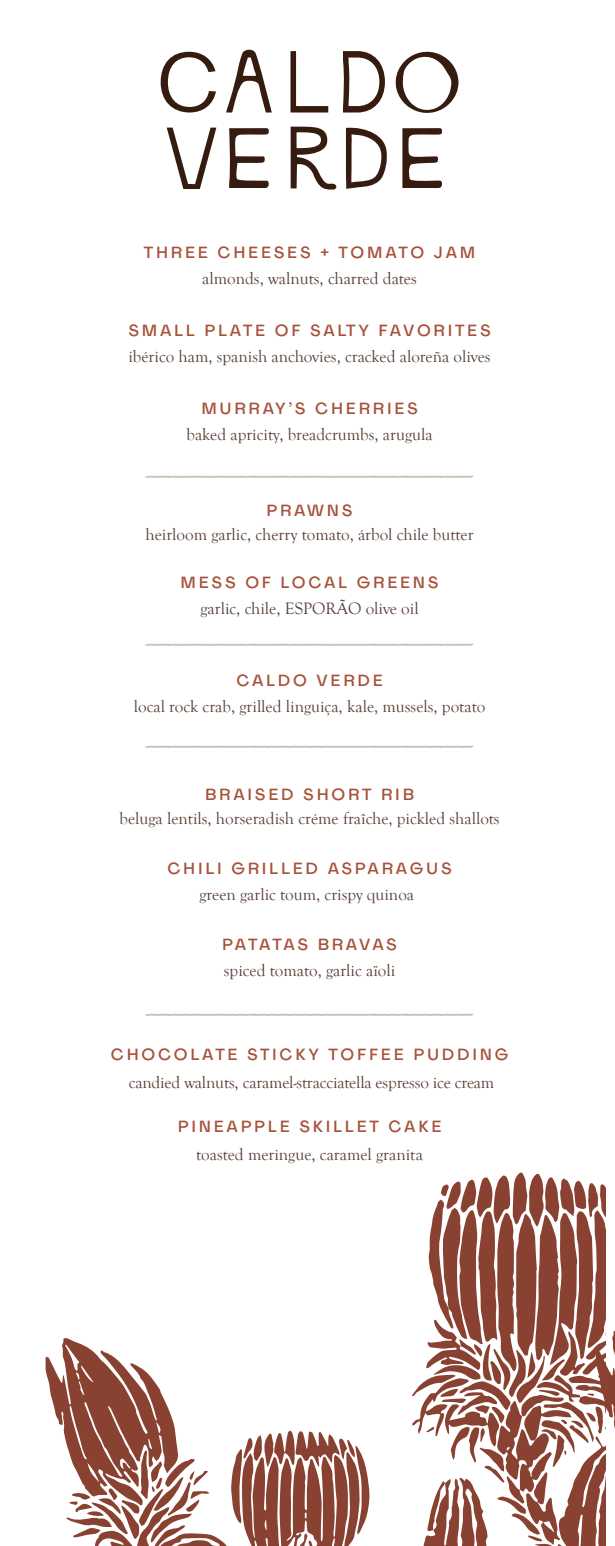
<style>
.page{position:relative;width:615px;height:1546px;background:#fff}
.page>*{position:absolute;margin:0;border:0;box-sizing:border-box;transform-origin:0 0}
.t1{font:17px "Goudy Old Style T";color:#553f36}
.t2{font:16px "Agrandir Variable";letter-spacing:.13em;color:#a7523b}
.t3{font:16px "Chalkduster";color:#c8c0b1}
.t4{font:16px "Agrandir Variable";letter-spacing:.08em;color:#a7523b}
</style>
<div class="page">
<svg style="left:231px;top:1431px;width:138px;height:115px"></svg>
<svg style="left:45px;top:1338px;width:164px;height:208px"></svg>
<svg style="left:412px;top:1172px;width:202px;height:374px"></svg>
<svg style="left:160px;top:49px;width:298px;height:141px"></svg>
<p class="t2" style="left:143px;top:242px;width:333px">THREE CHEESES + TOMATO JAM</p>
<p class="t1" style="left:202px;top:269px;width:216px">almonds, walnuts, charred dates</p>
<p class="t2" style="left:128px;top:320px;width:364px">SMALL PLATE OF SALTY FAVORITES</p>
<p class="t1" style="left:128px;top:347px;width:363px">ibérico ham, spanish anchovies, cracked aloreña olives</p>
<p class="t2" style="left:201px;top:398px;width:218px">MURRAY’S CHERRIES</p>
<p class="t1" style="left:186px;top:425px;width:247px">baked apricity, breadcrumbs, arugula</p>
<p class="t3" style="left:146px;top:467px;width:328px">——————————————————————————————</p>
<p class="t2" style="left:266px;top:500px;width:88px">PRAWNS</p>
<p class="t1" style="left:145px;top:525px;width:329px">heirloom garlic, cherry tomato, árbol chile butter</p>
<p class="t2" style="left:180px;top:572px;width:260px">MESS OF LOCAL GREENS</p>
<p class="t1" style="left:200px;top:599px;width:219px">garlic, chile, ESPORÃO olive oil</p>
<p class="t3" style="left:146px;top:635px;width:328px">——————————————————————————————</p>
<p class="t2" style="left:236px;top:670px;width:148px">CALDO VERDE</p>
<p class="t1" style="left:134px;top:697px;width:353px">local rock crab, grilled linguiça, kale, mussels, potato</p>
<p class="t3" style="left:146px;top:737px;width:328px">——————————————————————————————</p>
<p class="t2" style="left:205px;top:784px;width:211px">BRAISED SHORT RIB</p>
<p class="t1" style="left:119px;top:809px;width:381px">beluga lentils, horseradish créme fraîche, pickled shallots</p>
<p class="t2" style="left:167px;top:858px;width:286px">CHILI GRILLED ASPARAGUS</p>
<p class="t1" style="left:199px;top:885px;width:216px">green garlic toum, crispy quinoa</p>
<p class="t4" style="left:222px;top:934px;width:177px">PATATAS BRAVAS</p>
<p class="t1" style="left:224px;top:961px;width:173px">spiced tomato, garlic aïoli</p>
<p class="t3" style="left:146px;top:1005px;width:328px">——————————————————————————————</p>
<p class="t2" style="left:111px;top:1044px;width:399px">CHOCOLATE STICKY TOFFEE PUDDING</p>
<p class="t1" style="left:129px;top:1073px;width:367px">candied walnuts, caramel-stracciatella espresso ice cream</p>
<p class="t2" style="left:177px;top:1116px;width:266px">PINEAPPLE SKILLET CAKE</p>
<p class="t1" style="left:196px;top:1145px;width:228px">toasted meringue, caramel granita</p>
</div>
